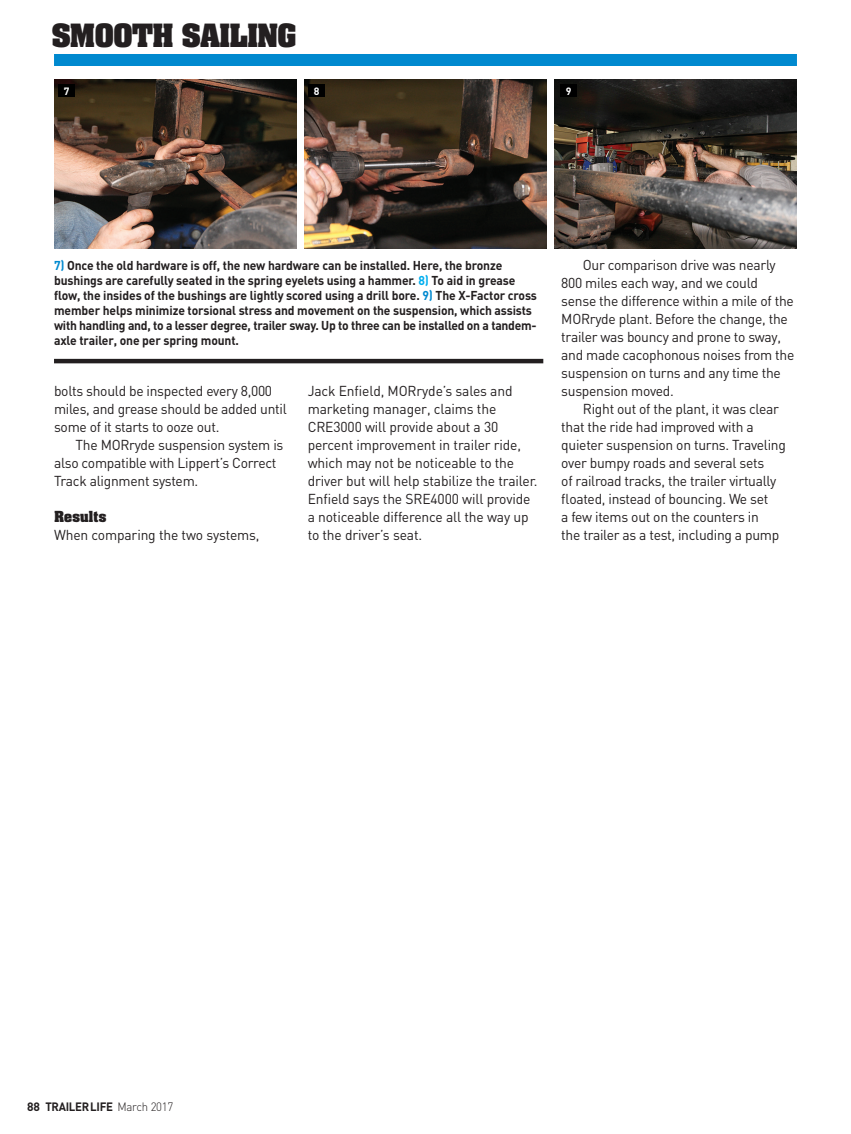
<style>
.page{position:relative;width:851px;height:1134px;background:#fff}
.page>*{position:absolute;margin:0;border:0;box-sizing:border-box;transform-origin:0 0}
.t1{font:700 31.5px "Aachen BT";letter-spacing:-.05em;color:#231f20}
.t2{font:700 15px "Aachen BT";letter-spacing:-.03em;color:#231f20}
.t3{font:14.25px/18px "DIN";letter-spacing:-.02em;color:#231f20}
.t4{font:700 12.75px/15px "DIN";letter-spacing:-.01em;color:#231f20;scale:.95 1}
.t5{font:700 12px "DIN";letter-spacing:-.025em;color:#231f20}
.t6{font:700 10.5px "DIN";color:#fff}
.s1{color:#0089cf}
.s2{color:#00aeef}
.s3{font-weight:300}
</style>
<div class="page">
<img style="left:554px;top:80px;width:242px;height:168px">
<img style="left:304px;top:80px;width:242px;height:168px">
<img style="left:54px;top:80px;width:242px;height:168px">
<hr style="left:54px;top:359px;width:489px;height:4px;background:#231f20">
<div style="left:54px;top:54px;width:742px;height:12px;background:#0089cf"></div>
<div style="left:58px;top:84px;width:17px;height:13px;background:#000"></div>
<div style="left:308px;top:84px;width:16px;height:13px;background:#000"></div>
<div style="left:560px;top:84px;width:16px;height:13px;background:#000"></div>
<h1 class="t1" style="left:51px;top:16px;width:247px">SMOOTH SAILING</h1>
<p class="t6" style="left:64px;top:84px;width:7px">7</p>
<p class="t6" style="left:313px;top:84px;width:7px">8</p>
<p class="t6" style="left:565px;top:84px;width:7px">9</p>
<p class="t4" style="left:54px;top:257px;width:510px"><span class="s1">7)</span> Once the old hardware is off, the new hardware can be installed. Here, the bronze bushings are carefully seated in the spring eyelets using a hammer. <span class="s2">8)</span> To aid in grease flow, the insides of the bushings are lightly scored using a drill bore. <span class="s1">9)</span> The X-Factor cross member helps minimize torsional stress and movement on the suspension, which assists with handling and, to a lesser degree, trailer sway. Up to three can be installed on a tandem&shy;axle trailer, one per spring mount.</p>
<p class="t3" style="left:54px;top:382px;width:234px">bolts should be inspected every 8,000 miles, and grease should be added until some of it starts to ooze out.</p>
<p class="t3" style="left:54px;top:436px;width:231px;text-indent:22px">The MORryde suspension system is also compatible with Lippert’s Correct<br>Track alignment system.</p>
<p class="t2" style="left:54px;top:507px;width:54px">Results</p>
<p class="t3" style="left:54px;top:526px;width:207px">When comparing the two systems,</p>
<p class="t3" style="left:308px;top:382px;width:231px">Jack Enfield, MORryde’s sales and marketing manager, claims the CRE3000 will provide about a 30 percent improvement in trailer ride, which may not be noticeable to the driver but will help stabilize the trailer.<br>Enfield says the SRE4000 will provide a noticeable difference all the way up to the driver’s seat.</p>
<p class="t3" style="left:561px;top:256px;width:234px;text-indent:22px">Our comparison drive was nearly 800 miles each way, and we could sense the difference within a mile of the MORryde plant. Before the change, the trailer was bouncy and prone to sway, and made cacophonous noises from the suspension on turns and any time the suspension moved.</p>
<p class="t3" style="left:561px;top:400px;width:226px;text-indent:22px">Right out of the plant, it was clear that the ride had improved with a quieter suspension on turns. Traveling over bumpy roads and several sets<br>of railroad tracks, the trailer virtually floated, instead of bouncing. We set<br>a few items out on the counters in<br>the trailer as a test, including a pump</p>
<p class="t5" style="left:27px;top:1098px;width:148px">88 TRAILERLIFE <span class="s3">March 2017</span></p>
</div>
